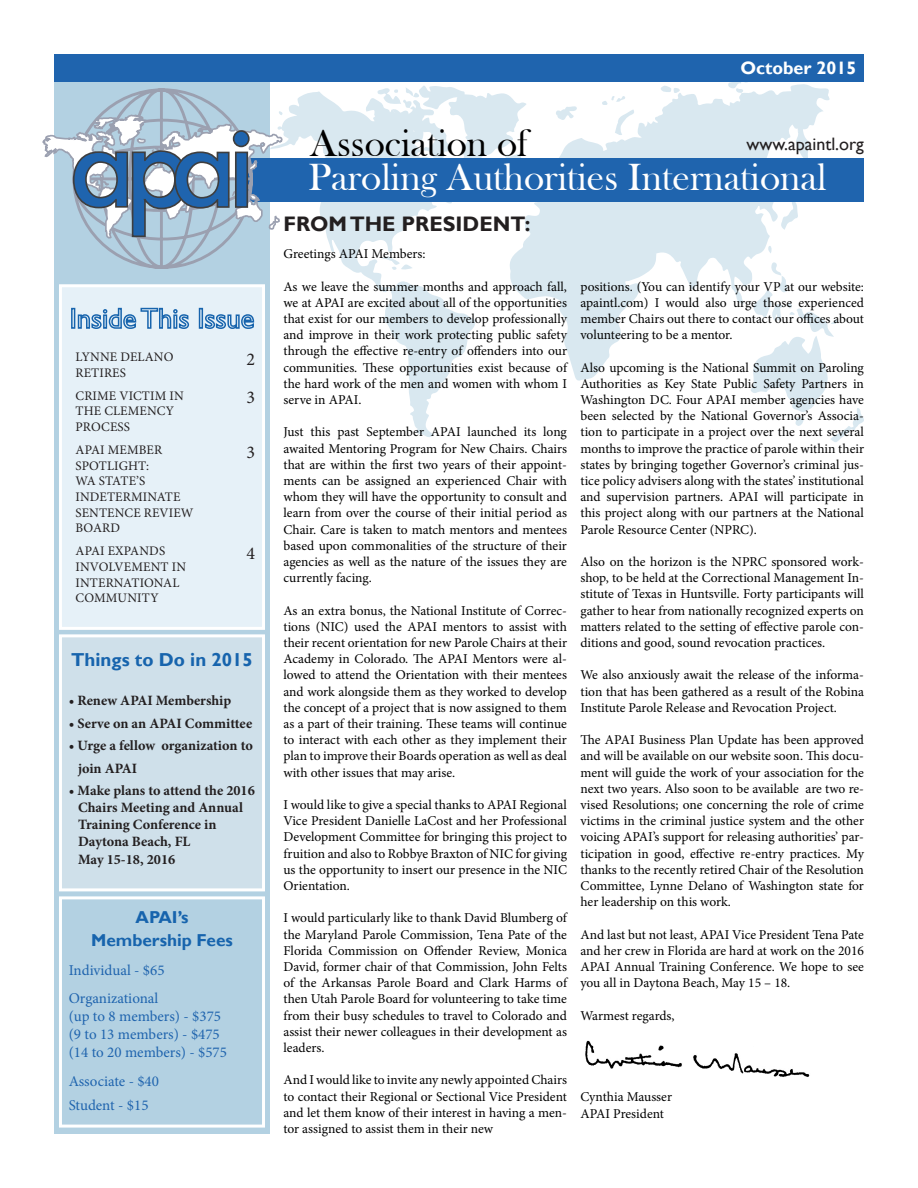
<style>
.page{position:relative;width:918px;height:1188px;background:#fff}
.page>*{position:absolute;margin:0;border:0;box-sizing:border-box;transform-origin:0 0}
.t1{font:39px "Bask Old Face";color:#fff}
.t2{font:39px "Bask Old Face";color:#000}
.t3{font:700 21px "Gill Sans";color:#231f20}
.t4{font:700 18.75px "Gill Sans";color:#1764ad}
.t5{font:18px "Gill Sans";color:#231f20}
.t6{font:700 18px "Gill Sans";color:#fff}
.t7{font:18px "Minion Pro";color:#231f20}
.t8{font:700 17.25px "Gill Sans";color:#1764ad}
.t9{font:15px "Minion Pro";color:#1f64ae}
.t10{font:700 14.25px "Minion Pro";color:#231f20}
.t11{font:13.5px/16.2px "Minion Pro";letter-spacing:-.005em;color:#000;text-align:justify}
.t12{font:13.05px/15.6px "Minion Pro";letter-spacing:.01em;color:#231f20}
</style>
<div class="page">
<svg style="left:544px;top:84px;width:286px;height:297px;fill:#d9e8f0"></svg>
<svg style="left:768px;top:246px;width:4px;height:7px"></svg>
<svg style="left:779px;top:202px;width:20px;height:28px"></svg>
<svg style="left:555px;top:106px;width:22px;height:15px"></svg>
<svg style="left:661px;top:85px;width:19px;height:18px"></svg>
<svg style="left:797px;top:124px;width:4px;height:8px"></svg>
<svg style="left:749px;top:262px;width:115px;height:180px"></svg>
<svg style="left:728px;top:81px;width:23px;height:12px"></svg>
<svg style="left:593px;top:95px;width:42px;height:63px"></svg>
<svg style="left:606px;top:249px;width:19px;height:30px"></svg>
<svg style="left:631px;top:243px;width:25px;height:17px"></svg>
<svg style="left:649px;top:135px;width:4px;height:9px"></svg>
<div style="left:54px;top:54px;width:216px;height:1080px;background:#b3d1e2"></div>
<div style="left:54px;top:54px;width:810px;height:27px;background:#1f64ae"></div>
<div style="left:242px;top:159px;width:622px;height:43px;background:#1f64ae"></div>
<img style="left:585px;top:1040px;width:225px;height:37px">
<div style="left:59px;top:896px;width:206px;height:232px;border:3px solid #fff"></div>
<div style="left:60px;top:636px;width:204px;height:254px;background:#cfe0ea"></div>
<div style="left:59px;top:634px;width:206px;height:257px;border:3px solid #fff"></div>
<div style="left:60px;top:286px;width:204px;height:342px;background:#e6f1f8"></div>
<svg style="left:42px;top:86px;width:502px;height:351px"></svg>
<div style="left:59px;top:284px;width:206px;height:346px;border:3px solid #fff"></div>
<p class="t12" style="left:76px;top:349px;width:99px">LYNNE DELANO<br>RETIRES</p>
<p class="t7" style="left:247px;top:347px;width:10px">2</p>
<p class="t12" style="left:76px;top:388px;width:110px">CRIME VICTIM IN<br>THE CLEMENCY<br>PROCESS</p>
<p class="t7" style="left:247px;top:386px;width:10px">3</p>
<p class="t12" style="left:76px;top:442px;width:107px">APAI MEMBER<br>SPOTLIGHT:<br>WA STATE’S<br>INDETERMINATE</p>
<p class="t12" style="left:76px;top:505px;width:119px">SENTENCE REVIEW<br>BOARD</p>
<p class="t7" style="left:247px;top:440px;width:10px">3</p>
<p class="t12" style="left:76px;top:543px;width:112px">APAI EXPANDS<br>INVOLVEMENT IN<br>INTERNATIONAL<br>COMMUNITY</p>
<p class="t7" style="left:247px;top:541px;width:10px">4</p>
<p class="t4" style="left:71px;top:649px;width:183px">Things to Do in 2015</p>
<p class="t10" style="left:69px;top:691px;width:164px">• Renew APAI Membership</p>
<p class="t10" style="left:69px;top:713px;width:185px">• Serve on an APAI Committee</p>
<p class="t10" style="left:69px;top:736px;width:186px">• Urge a fellow organization to</p>
<p class="t10" style="left:78px;top:758px;width:61px">join APAI</p>
<p class="t10" style="left:69px;top:781px;width:188px">• Make plans to attend the 2016</p>
<p class="t10" style="left:78px;top:798px;width:166px">Chairs Meeting and Annual</p>
<p class="t10" style="left:78px;top:815px;width:140px">Training Conference in</p>
<p class="t10" style="left:78px;top:832px;width:114px">Daytona Beach, FL</p>
<p class="t10" style="left:78px;top:849px;width:99px">May 15-18, 2016</p>
<p class="t8" style="left:136px;top:907px;width:54px">APAI’s</p>
<p class="t8" style="left:91px;top:930px;width:143px">Membership Fees</p>
<p class="t9" style="left:69px;top:960px;width:97px">Individual - $65</p>
<p class="t9" style="left:69px;top:989px;width:91px">Organizational</p>
<p class="t9" style="left:69px;top:1007px;width:154px">(up to 8 members) - $375</p>
<p class="t9" style="left:69px;top:1025px;width:153px">(9 to 13 members) - $475</p>
<p class="t9" style="left:69px;top:1043px;width:160px">(14 to 20 members) - $575</p>
<p class="t9" style="left:69px;top:1071px;width:92px">Associate - $40</p>
<p class="t9" style="left:69px;top:1095px;width:81px">Student - $15</p>
<p class="t6" style="left:740px;top:57px;width:117px">October 2015</p>
<p class="t2" style="left:310px;top:121px;width:220px">Association of</p>
<p class="t1" style="left:309px;top:156px;width:520px">Paroling Authorities International</p>
<p class="t5" style="left:747px;top:133px;width:119px">www.apaintl.org</p>
<p class="t3" style="left:284px;top:211px;width:249px">FROM THE PRESIDENT:</p>
<p class="t11" style="left:284px;top:246px;width:144px">Greetings APAI Members:</p>
<p class="t11" style="left:284px;top:278px;width:285px">As we leave the summer months and approach fall, we at APAI are excited about all of the opportunities that exist for our members to develop professionally and improve in their work protecting public safety through the effective re-entry of offenders into our communities. These opportunities exist because of the hard work of the men and women with whom I serve in APAI.</p>
<p class="t11" style="left:284px;top:424px;width:285px">Just this past September APAI launched its long awaited Mentoring Program for New Chairs. Chairs that are within the first two years of their appoint&shy;ments can be assigned an experienced Chair with whom they will have the opportunity to consult and learn from over the course of their initial period as Chair. Care is taken to match mentors and mentees based upon commonalities of the structure of their agencies as well as the nature of the issues they are currently facing.</p>
<p class="t11" style="left:284px;top:602px;width:285px">As an extra bonus, the National Institute of Correc&shy;tions (NIC) used the APAI mentors to assist with their recent orientation for new Parole Chairs at their Academy in Colorado. The APAI Mentors were al&shy;lowed to attend the Orientation with their mentees and work alongside them as they worked to develop the concept of a project that is now assigned to them as a part of their training. These teams will continue to interact with each other as they implement their plan to improve their Boards operation as well as deal with other issues that may arise.</p>
<p class="t11" style="left:284px;top:797px;width:285px">I would like to give a special thanks to APAI Regional Vice President Danielle LaCost and her Professional Development Committee for bringing this project to fruition and also to Robbye Braxton of NIC for giving us the opportunity to insert our presence in the NIC Orientation.</p>
<p class="t11" style="left:284px;top:910px;width:285px">I would particularly like to thank David Blumberg of the Maryland Parole Commission, Tena Pate of the Florida Commission on Offender Review, Monica David, former chair of that Commission, John Felts of the Arkansas Parole Board and Clark Harms of then Utah Parole Board for volunteering to take time from their busy schedules to travel to Colorado and assist their newer colleagues in their development as leaders.</p>
<p class="t11" style="left:284px;top:1072px;width:285px">And I would like to invite any newly appointed Chairs to contact their Regional or Sectional Vice President and let them know of their interest in having a men&shy;tor assigned to assist them in their new</p>
<p class="t11" style="left:580px;top:278px;width:285px">positions. (You can identify your VP at our website: apaintl.com) I would also urge those experienced member Chairs out there to contact our offices about volunteering to be a mentor.</p>
<p class="t11" style="left:580px;top:359px;width:285px">Also upcoming is the National Summit on Paroling Authorities as Key State Public Safety Partners in Washington DC. Four APAI member agencies have been selected by the National Governor’s Associa&shy;tion to participate in a project over the next several months to improve the practice of parole within their states by bringing together Governor’s criminal jus&shy;tice policy advisers along with the states’ institutional and supervision partners. APAI will participate in this project along with our partners at the National Parole Resource Center (NPRC).</p>
<p class="t11" style="left:580px;top:554px;width:285px">Also on the horizon is the NPRC sponsored work&shy;shop, to be held at the Correctional Management In&shy;stitute of Texas in Huntsville. Forty participants will gather to hear from nationally recognized experts on matters related to the setting of effective parole con&shy;ditions and good, sound revocation practices.</p>
<p class="t11" style="left:580px;top:667px;width:285px">We also anxiously await the release of the informa&shy;tion that has been gathered as a result of the Robina Institute Parole Release and Revocation Project.</p>
<p class="t11" style="left:580px;top:732px;width:285px">The APAI Business Plan Update has been approved and will be available on our website soon. This docu&shy;ment will guide the work of your association for the next two years. Also soon to be available are two re&shy;vised Resolutions; one concerning the role of crime victims in the criminal justice system and the other voicing APAI’s support for releasing authorities’ par&shy;ticipation in good, effective re-entry practices. My thanks to the recently retired Chair of the Resolution Committee, Lynne Delano of Washington state for her leadership on this work.</p>
<p class="t11" style="left:580px;top:926px;width:285px">And last but not least, APAI Vice President Tena Pate and her crew in Florida are hard at work on the 2016<br>APAI Annual Training Conference. We hope to see you all in Daytona Beach, May 15 – 18.</p>
<p class="t11" style="left:580px;top:1007px;width:96px">Warmest regards,</p>
<p class="t11" style="left:580px;top:1088px;width:93px">Cynthia Mausser</p>
<p class="t11" style="left:580px;top:1105px;width:85px">APAI President</p>
</div>
